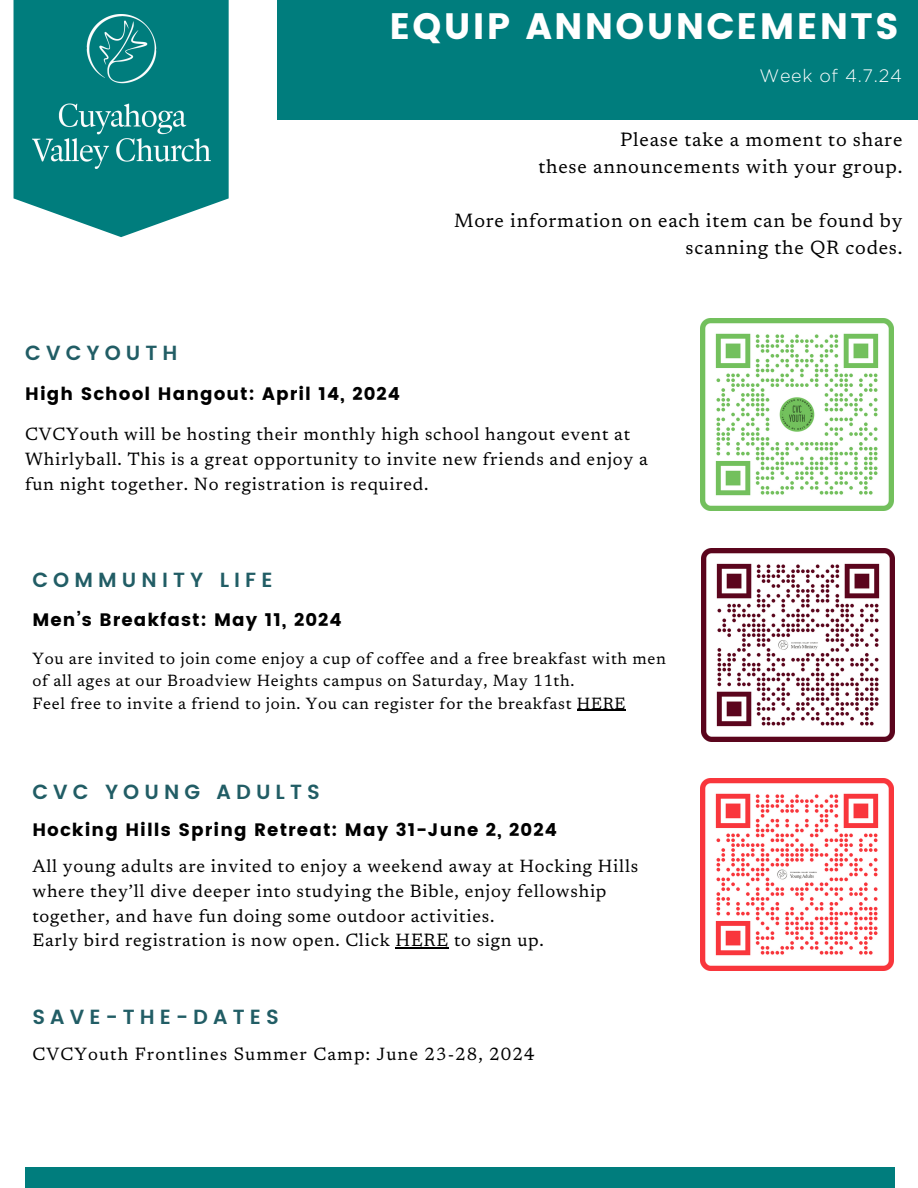
<style>
.page{position:relative;width:918px;height:1188px;background:#fff}
.page>*{position:absolute;margin:0;border:0;box-sizing:border-box;transform-origin:0 0}
.t1{font:36.75px "Poppins";letter-spacing:.06em;color:#fff}
.t2{font:600 20.4px "Poppins";letter-spacing:.25em;color:#215d65}
.t3{font:19.5px/27px "Newsreader";letter-spacing:.04em;color:#000;text-align:right}
.t4{font:18px/24.8px "Newsreader";letter-spacing:.04em;color:#000}
.t5{font:18px "Poppins";letter-spacing:.06em;color:#000}
.t6{font:18px "Newsreader";letter-spacing:.06em;color:#000}
.t7{font:300 18px "Gotham";letter-spacing:.04em;color:#fff}
.t8{font:16.5px/22.5px "Newsreader";letter-spacing:.04em;color:#000}
</style>
<div class="page">
<div style="left:277px;top:0;width:641px;height:119px;background:#007d7d"></div>
<div style="left:25px;top:1167px;width:869px;height:21px;background:#007d7d"></div>
<svg style="left:14px;top:0;width:215px;height:237px;fill:#007d7d"></svg>
<img style="left:32px;top:15px;width:178px;height:154px">
<img style="left:701px;top:318px;width:192px;height:193px">
<img style="left:702px;top:549px;width:192px;height:192px">
<img style="left:701px;top:778px;width:192px;height:193px">
<hr style="left:396px;top:948px;width:53px;height:1px;background:#000">
<hr style="left:577px;top:710px;width:49px;height:1px;background:#000">
<h1 class="t1" style="left:389px;top:5px;width:511px">EQUIP ANNOUNCEMENTS</h1>
<p class="t7" style="left:759px;top:67px;width:144px">Week of 4.7.24</p>
<p class="t2" style="left:25px;top:341px;width:154px">CVCYOUTH</p>
<p class="t5" style="left:25px;top:384px;width:376px">High School Hangout: April 14, 2024</p>
<p class="t3" style="left:538px;top:128px;width:366px">Please take a moment to share<br>these announcements with your group.</p>
<p class="t3" style="left:454px;top:209px;width:450px">More information on each item can be found by scanning the QR codes.</p>
<p class="t4" style="left:25px;top:424px;width:624px">CVCYouth will be hosting their monthly high school hangout event at<br>Whirlyball. This is a great opportunity to invite new friends and enjoy a fun night together. No registration is required.</p>
<p class="t2" style="left:32px;top:568px;width:242px">COMMUNITY LIFE</p>
<p class="t5" style="left:32px;top:609px;width:311px">Men’s Breakfast: May 11, 2024</p>
<p class="t8" style="left:32px;top:649px;width:635px">You are invited to join come enjoy a cup of coffee and a free breakfast with men of all ages at our Broadview Heights campus on Saturday, May 11th.<br>Feel free to invite a friend to join. You can register for the breakfast HERE</p>
<p class="t2" style="left:32px;top:780px;width:289px">CVC YOUNG ADULTS</p>
<p class="t5" style="left:32px;top:819px;width:526px">Hocking Hills Spring Retreat: May 31-June 2, 2024</p>
<p class="t4" style="left:32px;top:856px;width:607px">All young adults are invited to enjoy a weekend away at Hocking Hills where they’ll dive deeper into studying the Bible, enjoy fellowship together, and have fun doing some outdoor activities.<br>Early bird registration is now open. Click HERE to sign up.</p>
<p class="t2" style="left:32px;top:1005px;width:248px">SAVE-THE-DATES</p>
<p class="t6" style="left:32px;top:1047px;width:504px">CVCYouth Frontlines Summer Camp: June 23-28, 2024</p>
</div>
